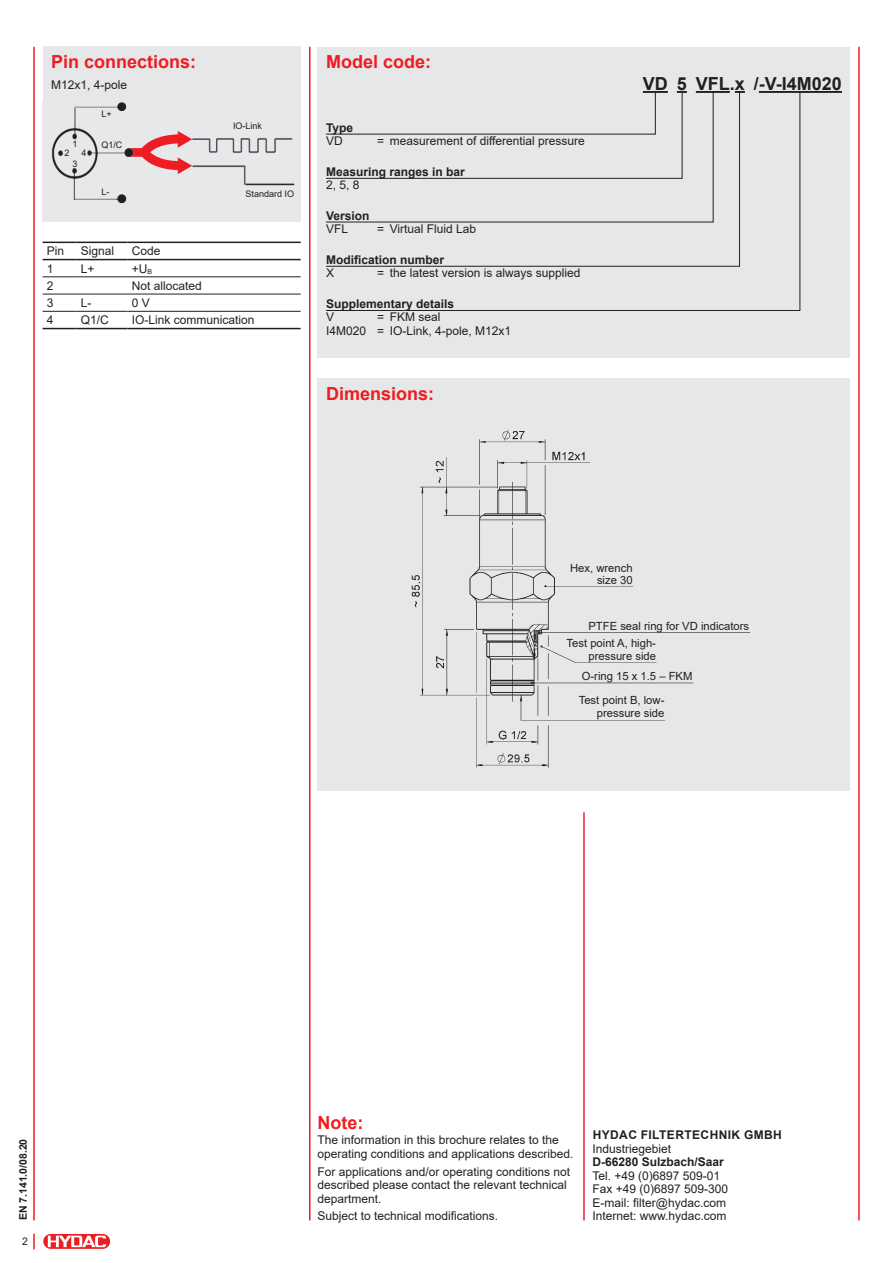
<style>
.page{position:relative;width:893px;height:1263px;background:#fff}
.page>*{position:absolute;margin:0;border:0;box-sizing:border-box;transform-origin:0 0}
.Titel_1{font:700 18px "Arial";color:#ee1d23}
.Typenschluessel_Code{font:700 18px "Arial";color:#231f20}
.Fließtext_8pt{font:12px/13.5px "Arial";color:#231f20}
.Adresse{font:12px/13.5px "Arial";color:#231f20}
.Typenschluessel_Text{font:12px/13.5px "Arial";color:#231f20}
.Typenschluessel_Text-2{font:700 12px/13.5px "Arial";color:#231f20}
.Tabelle_Text_8pt{font:12px "Arial";color:#231f20}
.Bild_Ueberschrift{font:12px "Arial";color:#231f20}
.Bildbeschriftung_6pt{font:11.25px/12.8px "Arial";color:#231f20;text-align:right}
.t1{font:700 10.5px "Arial";color:#231f20}
.t2{font:10.5px "Arial";color:#231f20}
.Bildbeschriftung_6pt-2{font:9px "Arial";color:#231f20}
.s1{font-weight:400}
.s2{font-weight:700}
</style>
<div class="page">
<hr style="left:33px;top:47px;width:2px;height:1173px;background:#ee1d23">
<hr style="left:858px;top:47px;width:2px;height:1173px;background:#ee1d23">
<div style="left:43px;top:1233px;width:68px;height:16px;border:1px solid #fff;border-radius:7px"></div>
<svg style="left:43px;top:1234px;width:67px;height:15px"></svg>
<svg style="left:48px;top:1235px;width:58px;height:12px"></svg>
<svg style="left:33px;top:1234px;width:2px;height:15px"></svg>
<div style="left:43px;top:47px;width:257px;height:174px;background:#e6e7e9"></div>
<img style="left:51px;top:102px;width:244px;height:102px">
<div style="left:317px;top:378px;width:533px;height:413px;background:#e6e7e9"></div>
<hr style="left:583px;top:812px;width:2px;height:408px;background:#ee1d23">
<div style="left:317px;top:47px;width:533px;height:310px;background:#e6e7e9"></div>
<hr style="left:759px;top:91px;width:83px;height:2px;background:#231f20">
<svg style="left:326px;top:91px;width:475px;height:220px"></svg>
<hr style="left:43px;top:276px;width:34px;height:1px;background:#231f20">
<hr style="left:77px;top:276px;width:51px;height:1px;background:#231f20">
<hr style="left:128px;top:276px;width:173px;height:1px;background:#231f20">
<hr style="left:43px;top:294px;width:34px;height:1px;background:#231f20">
<hr style="left:77px;top:294px;width:51px;height:1px;background:#231f20">
<hr style="left:128px;top:294px;width:173px;height:1px;background:#231f20">
<hr style="left:43px;top:311px;width:34px;height:1px;background:#231f20">
<hr style="left:77px;top:311px;width:51px;height:1px;background:#231f20">
<hr style="left:128px;top:311px;width:173px;height:1px;background:#231f20">
<hr style="left:43px;top:242px;width:34px;height:1px;background:#231f20">
<hr style="left:77px;top:242px;width:51px;height:1px;background:#231f20">
<hr style="left:128px;top:242px;width:173px;height:1px;background:#231f20">
<hr style="left:43px;top:259px;width:34px;height:1px;background:#231f20">
<hr style="left:77px;top:259px;width:51px;height:1px;background:#231f20">
<hr style="left:128px;top:259px;width:173px;height:1px;background:#231f20">
<hr style="left:43px;top:328px;width:34px;height:1px;background:#231f20">
<hr style="left:77px;top:328px;width:51px;height:1px;background:#231f20">
<hr style="left:128px;top:328px;width:173px;height:1px;background:#231f20">
<svg style="left:130px;top:131px;width:62px;height:43px"></svg>
<hr style="left:309px;top:47px;width:1px;height:1173px;background:#ee1d23">
<svg style="left:326px;top:91px;width:388px;height:132px"></svg>
<img style="left:411px;top:429px;width:340px;height:339px">
<p class="Titel_1" style="left:51px;top:49px;width:147px">Pin connections:</p>
<p class="Bild_Ueberschrift" style="left:51px;top:77px;width:78px">M12x1, 4-pole</p>
<p class="Bildbeschriftung_6pt-2" style="left:72px;top:138px;width:7px">1</p>
<p class="Bildbeschriftung_6pt-2" style="left:65px;top:147px;width:7px">2</p>
<p class="Bildbeschriftung_6pt-2" style="left:82px;top:147px;width:7px">4</p>
<p class="Bildbeschriftung_6pt-2" style="left:73px;top:157px;width:7px">3</p>
<p class="Bildbeschriftung_6pt-2" style="left:101px;top:108px;width:12px">L+</p>
<p class="Bildbeschriftung_6pt-2" style="left:101px;top:139px;width:23px">Q1/C</p>
<p class="Bildbeschriftung_6pt-2" style="left:101px;top:186px;width:10px">L-</p>
<p class="Bildbeschriftung_6pt-2" style="left:233px;top:119px;width:31px">IO-Link</p>
<p class="Bildbeschriftung_6pt-2" style="left:245px;top:188px;width:50px">Standard IO</p>
<p class="Tabelle_Text_8pt" style="left:47px;top:243px;width:19px">Pin</p>
<p class="Tabelle_Text_8pt" style="left:81px;top:243px;width:35px">Signal</p>
<p class="Tabelle_Text_8pt" style="left:132px;top:243px;width:30px">Code</p>
<p class="Tabelle_Text_8pt" style="left:47px;top:260px;width:8px">1</p>
<p class="Tabelle_Text_8pt" style="left:81px;top:260px;width:15px">L+</p>
<p class="Tabelle_Text_8pt" style="left:132px;top:260px;width:22px">+U<sub>B</sub></p>
<p class="Tabelle_Text_8pt" style="left:47px;top:277px;width:8px">2</p>
<p class="Tabelle_Text_8pt" style="left:132px;top:277px;width:72px">Not allocated</p>
<p class="Tabelle_Text_8pt" style="left:47px;top:295px;width:8px">3</p>
<p class="Tabelle_Text_8pt" style="left:81px;top:295px;width:12px">L-</p>
<p class="Tabelle_Text_8pt" style="left:132px;top:295px;width:20px">0 V</p>
<p class="Tabelle_Text_8pt" style="left:47px;top:312px;width:8px">4</p>
<p class="Tabelle_Text_8pt" style="left:81px;top:312px;width:30px">Q1/C</p>
<p class="Tabelle_Text_8pt" style="left:132px;top:312px;width:124px">IO-Link communication</p>
<p class="Titel_1" style="left:326px;top:49px;width:107px">Model code:</p>
<p class="Typenschluessel_Text-2" style="left:326px;top:121px;width:29px">Type<br><span class="s1">VD</span></p>
<p class="Typenschluessel_Text" style="left:377px;top:134px;width:209px">= measurement of differential pressure</p>
<p class="Typenschluessel_Text-2" style="left:326px;top:165px;width:140px">Measuring ranges in bar<br><span class="s1">2, 5, 8</span></p>
<p class="Typenschluessel_Text-2" style="left:326px;top:209px;width:45px">Version<br><span class="s1">VFL</span></p>
<p class="Typenschluessel_Text" style="left:377px;top:222px;width:101px">= Virtual Fluid Lab</p>
<p class="Typenschluessel_Text-2" style="left:326px;top:253px;width:120px">Modification number<br><span class="s1">X</span></p>
<p class="Typenschluessel_Text" style="left:377px;top:266px;width:205px">= the latest version is always supplied</p>
<p class="Typenschluessel_Text-2" style="left:326px;top:297px;width:130px">Supplementary details<br><span class="s1">V</span></p>
<p class="Typenschluessel_Text" style="left:326px;top:310px;width:187px;text-indent:51px">= FKM seal<br>I4M020 = IO-Link, 4-pole, M12x1</p>
<p class="Titel_1" style="left:326px;top:381px;width:110px">Dimensions:</p>
<p class="Typenschluessel_Code" style="left:643px;top:71px;width:201px">VD 5 VFL.x /-V-I4M020</p>
<p class="Bildbeschriftung_6pt" style="left:570px;top:561px;width:64px">Hex, wrench size 30</p>
<p class="Bildbeschriftung_6pt" style="left:588px;top:620px;width:162px">PTFE seal ring for VD indicators</p>
<p class="Bildbeschriftung_6pt" style="left:567px;top:636px;width:91px">Test point A, high&shy;pressure side</p>
<p class="Bildbeschriftung_6pt" style="left:579px;top:694px;width:87px">Test point B, low&shy;pressure side</p>
<p class="Bildbeschriftung_6pt" style="left:582px;top:670px;width:112px">O-ring 15 x 1.5 – FKM</p>
<p class="t1" style="left:16px;top:1220px;width:83px;rotate:-90deg">EN 7.141.0/08.20</p>
<p class="t2" style="left:22px;top:1234px;width:7px">2</p>
<p class="Titel_1" style="left:317px;top:1110px;width:47px">Note:</p>
<p class="Fließtext_8pt" style="left:317px;top:1133px;width:258px">The information in this brochure relates to the operating conditions and applications described.</p>
<p class="Fließtext_8pt" style="left:317px;top:1164px;width:254px">For applications and/or operating conditions not described please contact the relevant technical department.</p>
<p class="Fließtext_8pt" style="left:317px;top:1209px;width:182px">Subject to technical modifications.</p>
<p class="Adresse" style="left:592px;top:1128px;width:191px"><span class="s2">HYDAC FILTERTECHNIK GMBH<br></span>Industriegebiet<br><span class="s2">D-66280 Sulzbach/Saar<br></span>Tel. +49 (0)6897 509-01<br>Fax +49 (0)6897 509-300<br>E-mail: filter@hydac.com<br>Internet: www.hydac.com</p>
</div>
